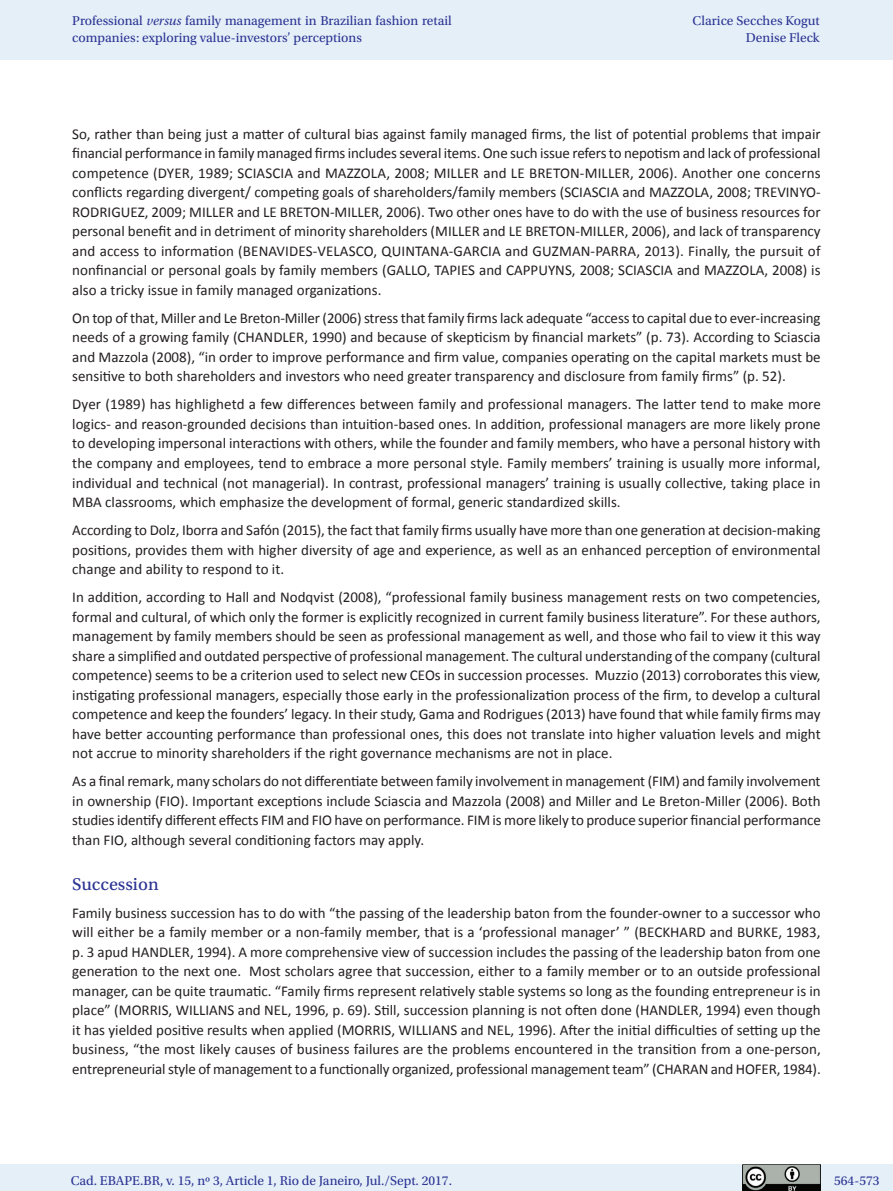
<style>
.page{position:relative;width:893px;height:1191px;background:#fff}
.page>*{position:absolute;margin:0;border:0;box-sizing:border-box;transform-origin:0 0}
.t1{font:18px "Utopia Std Capt";color:#2b3393}
.t2{font:15px/19.5px "Calibri";color:#231f20;text-align:justify}
.t3{font:13.5px/16.5px "Utopia Std";color:#2b3393}
.s1{font-style:italic}
</style>
<div class="page">
<div style="left:0;top:0;width:893px;height:60px;background:#e4eff8"></div>
<div style="left:0;top:1164px;width:893px;height:27px;background:#e4eff8"></div>
<img style="left:743px;top:1164px;width:78px;height:27px">
<p class="t3" style="left:72px;top:13px;width:381px">Professional <span class="s1">versus</span> family management in Brazilian fashion retail companies: exploring value-investors’ perceptions</p>
<p class="t3" style="left:693px;top:13px;width:128px;text-align:right">Clarice Secches Kogut<br>Denise Fleck</p>
<p class="t2" style="left:72px;top:124px;width:750px">So, rather than being just a matter of cultural bias against family managed firms, the list of potential problems that impair financial performance in family managed firms includes several items. One such issue refers to nepotism and lack of professional competence (DYER, 1989; SCIASCIA and MAZZOLA, 2008; MILLER and LE BRETON-MILLER, 2006). Another one concerns conflicts regarding divergent/ competing goals of shareholders/family members (SCIASCIA and MAZZOLA, 2008; TREVINYO-RODRIGUEZ, 2009; MILLER and LE BRETON-MILLER, 2006). Two other ones have to do with the use of business resources for personal benefit and in detriment of minority shareholders (MILLER and LE BRETON-MILLER, 2006), and lack of transparency and access to information (BENAVIDES-VELASCO, QUINTANA-GARCIA and GUZMAN-PARRA, 2013). Finally, the pursuit of nonfinancial or personal goals by family members (GALLO, TAPIES and CAPPUYNS, 2008; SCIASCIA and MAZZOLA, 2008) is also a tricky issue in family managed organizations.</p>
<p class="t2" style="left:72px;top:308px;width:750px">On top of that, Miller and Le Breton-Miller (2006) stress that family firms lack adequate “access to capital due to ever-increasing needs of a growing family (CHANDLER, 1990) and because of skepticism by financial markets” (p. 73). According to Sciascia and Mazzola (2008), “in order to improve performance and firm value, companies operating on the capital markets must be sensitive to both shareholders and investors who need greater transparency and disclosure from family firms” (p. 52).</p>
<p class="t2" style="left:72px;top:395px;width:750px">Dyer (1989) has highlighetd a few differences between family and professional managers. The latter tend to make more logics- and reason-grounded decisions than intuition-based ones. In addition, professional managers are more likely prone to developing impersonal interactions with others, while the founder and family members, who have a personal history with the company and employees, tend to embrace a more personal style. Family members’ training is usually more informal, individual and technical (not managerial). In contrast, professional managers’ training is usually collective, taking place in MBA classrooms, which emphasize the development of formal, generic standardized skills.</p>
<p class="t2" style="left:72px;top:520px;width:750px">According to Dolz, Iborra and Safón (2015), the fact that family firms usually have more than one generation at decision-making positions, provides them with higher diversity of age and experience, as well as an enhanced perception of environmental change and ability to respond to it.</p>
<p class="t2" style="left:72px;top:587px;width:750px">In addition, according to Hall and Nodqvist (2008), “professional family business management rests on two competencies, formal and cultural, of which only the former is explicitly recognized in current family business literature”. For these authors, management by family members should be seen as professional management as well, and those who fail to view it this way share a simplified and outdated perspective of professional management. The cultural understanding of the company (cultural competence) seems to be a criterion used to select new CEOs in succession processes. Muzzio (2013) corroborates this view, instigating professional managers, especially those early in the professionalization process of the firm, to develop a cultural competence and keep the founders’ legacy. In their study, Gama and Rodrigues (2013) have found that while family firms may have better accounting performance than professional ones, this does not translate into higher valuation levels and might not accrue to minority shareholders if the right governance mechanisms are not in place.</p>
<p class="t2" style="left:72px;top:771px;width:750px">As a final remark, many scholars do not differentiate between family involvement in management (FIM) and family involvement in ownership (FIO). Important exceptions include Sciascia and Mazzola (2008) and Miller and Le Breton-Miller (2006). Both studies identify different effects FIM and FIO have on performance. FIM is more likely to produce superior financial performance than FIO, although several conditioning factors may apply.</p>
<p class="t1" style="left:72px;top:874px;width:88px">Succession</p>
<p class="t2" style="left:72px;top:903px;width:750px">Family business succession has to do with “the passing of the leadership baton from the founder-owner to a successor who will either be a family member or a non-family member, that is a ‘professional manager’ ” (BECKHARD and BURKE, 1983, p. 3 apud HANDLER, 1994). A more comprehensive view of succession includes the passing of the leadership baton from one generation to the next one. Most scholars agree that succession, either to a family member or to an outside professional manager, can be quite traumatic. “Family firms represent relatively stable systems so long as the founding entrepreneur is in place” (MORRIS, WILLIANS and NEL, 1996, p. 69). Still, succession planning is not often done (HANDLER, 1994) even though it has yielded positive results when applied (MORRIS, WILLIANS and NEL, 1996). After the initial difficulties of setting up the business, “the most likely causes of business failures are the problems encountered in the transition from a one-person, entrepreneurial style of management to a functionally organized, professional management team” (CHARAN and HOFER, 1984).</p>
<p class="t3" style="left:71px;top:1172px;width:383px">Cad. EBAPE.BR, v. 15, nº 3, Article 1, Rio de Janeiro, Jul./Sept. 2017.</p>
<p class="t3" style="left:834px;top:1172px;width:47px">564-573</p>
</div>
